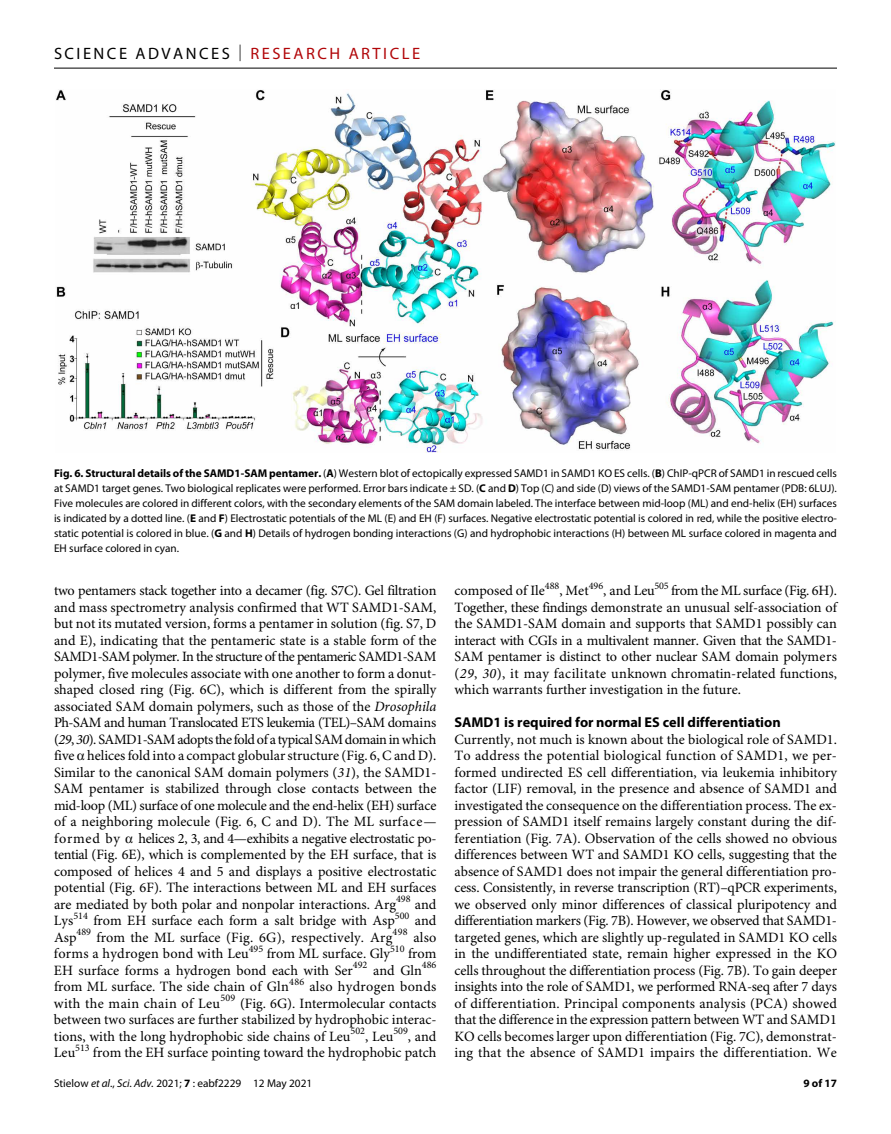
<style>
.page{position:relative;width:891px;height:1134px;background:#fff}
.page>*{position:absolute;margin:0;border:0;box-sizing:border-box;transform-origin:0 0}
.t1{font:16.5px "Myriad Pro";letter-spacing:.15em;color:#000}
.t2{font:14.25px/16.5px "Minion Pro";color:#000;text-align:justify}
.t3{font:700 14.25px "Myriad Pro";color:#000}
.t4{font:11.25px/15px "Myriad Pro";color:#000;text-align:justify}
.t5{font:700 11.25px "Myriad Pro";color:#000}
.s1{font-weight:300}
.s2{color:#b10508}
.s3{font-weight:700}
.s4{font-style:italic}
</style>
<div class="page">
<hr style="left:54px;top:68px;width:783px;height:1px;background:#000">
<img style="left:55px;top:90px;width:781px;height:362px">
<p class="t1" style="left:54px;top:40px;width:368px">SCIENCE ADVANCES <span class="s1">|</span> <span class="s2">RESEARCH ARTICLE</span></p>
<p class="t4" style="left:54px;top:466px;width:785px"><span class="s3">Fig. 6. Structural details of the SAMD1-SAM pentamer.</span> (<span class="s3">A</span>) Western blot of ectopically expressed SAMD1 in SAMD1 KO ES cells. (<span class="s3">B</span>) ChIP-qPCR of SAMD1 in rescued cells at SAMD1 target genes. Two biological replicates were performed. Error bars indicate ± SD. (<span class="s3">C</span> and <span class="s3">D</span>) Top (C) and side (D) views of the SAMD1-SAM pentamer (PDB: 6LUJ).<br>Five molecules are colored in different colors, with the secondary elements of the SAM domain labeled. The interface between mid-loop (ML) and end-helix (EH) surfaces is indicated by a dotted line. (<span class="s3">E</span> and <span class="s3">F</span>) Electrostatic potentials of the ML (E) and EH (F) surfaces. Negative electrostatic potential is colored in red, while the positive electro&shy;static potential is colored in blue. (<span class="s3">G</span> and <span class="s3">H</span>) Details of hydrogen bonding interactions (G) and hydrophobic interactions (H) between ML surface colored in magenta and EH surface colored in cyan.</p>
<p class="t2" style="left:54px;top:584px;width:384px">two pentamers stack together into a decamer (fig. S7C). Gel filtration and mass spectrometry analysis confirmed that WT SAMD1-SAM, but not its mutated version, forms a pentamer in solution (fig. S7, D and E), indicating that the pentameric state is a stable form of the SAMD1-SAM polymer. In the structure of the pentameric SAMD1-SAM polymer, five molecules associate with one another to form a donut&shy;shaped closed ring (Fig. 6C), which is different from the spirally associated SAM domain polymers, such as those of the <span class="s4">Drosophila </span>Ph-SAM and human Translocated ETS leukemia (TEL)–SAM domains (<span class="s4">29</span>, <span class="s4">30</span>). SAMD1-SAM adopts the fold of a typical SAM domain in which five helices fold into a compact globular structure (Fig. 6, C and D).<br>Similar to the canonical SAM domain polymers (<span class="s4">31</span>), the SAMD1- SAM pentamer is stabilized through close contacts between the mid-loop (ML) surface of one molecule and the end-helix (EH) surface of a neighboring molecule (Fig. 6, C and D). The ML surface— formed by</p>
<p class="t2" style="left:54px;top:831px;width:384px;text-indent:85px">helices 2, 3, and 4—exhibits a negative electrostatic po&shy;tential (Fig. 6E), which is complemented by the EH surface, that is composed of helices 4 and 5 and displays a positive electrostatic potential (Fig. 6F). The interactions between ML and EH surfaces are mediated by both polar and nonpolar interactions. Arg<sup>498</sup> and Lys<sup>514</sup> from EH surface each form a salt bridge with Asp<sup>500</sup> and Asp<sup>489</sup> from the ML surface (Fig. 6G), respectively. Arg<sup>498</sup> also forms a hydrogen bond with Leu<sup>495</sup> from ML surface. Gly<sup>510</sup> from EH surface forms a hydrogen bond each with Ser<sup>492</sup> and Gln<sup>486 </sup>from ML surface. The side chain of Gln<sup>486</sup> also hydrogen bonds with the main chain of Leu<sup>509</sup> (Fig. 6G). Intermolecular contacts between two surfaces are further stabilized by hydrophobic interac&shy;tions, with the long hydrophobic side chains of Leu<sup>502</sup>, Leu<sup>509</sup>, and Leu<sup>513</sup> from the EH surface pointing toward the hydrophobic patch</p>
<p class="t4" style="left:54px;top:1076px;width:260px">Stielow <span class="s4">et al</span>., <span class="s4">Sci. Adv.</span> 2021; <span class="s3">7</span> : eabf2229 12 May 2021</p>
<p class="t2" style="left:455px;top:584px;width:384px">composed of Ile<sup>488</sup>, Met<sup>496</sup>, and Leu<sup>505</sup> from the ML surface (Fig. 6H).<br>Together, these findings demonstrate an unusual self-association of the SAMD1-SAM domain and supports that SAMD1 possibly can interact with CGIs in a multivalent manner. Given that the SAMD1- SAM pentamer is distinct to other nuclear SAM domain polymers (<span class="s4">29</span>, <span class="s4">30</span>), it may facilitate unknown chromatin-related functions, which warrants further investigation in the future.</p>
<p class="t3" style="left:455px;top:711px;width:328px">SAMD1 is required for normal ES cell differentiation</p>
<p class="t2" style="left:455px;top:732px;width:384px">Currently, not much is known about the biological role of SAMD1.<br>To address the potential biological function of SAMD1, we per&shy;formed undirected ES cell differentiation, via leukemia inhibitory factor (LIF) removal, in the presence and absence of SAMD1 and investigated the consequence on the differentiation process. The ex&shy;pression of SAMD1 itself remains largely constant during the dif&shy;ferentiation (Fig. 7A). Observation of the cells showed no obvious differences between WT and SAMD1 KO cells, suggesting that the absence of SAMD1 does not impair the general differentiation pro&shy;cess. Consistently, in reverse transcription (RT)–qPCR experiments, we observed only minor differences of classical pluripotency and differentiation markers (Fig. 7B). However, we observed that SAMD1- targeted genes, which are slightly up-regulated in SAMD1 KO cells in the undifferentiated state, remain higher expressed in the KO cells throughout the differentiation process (Fig. 7B). To gain deeper insights into the role of SAMD1, we performed RNA-seq after 7 days of differentiation. Principal components analysis (PCA) showed that the difference in the expression pattern between WT and SAMD1<br>KO cells becomes larger upon differentiation (Fig. 7C), demonstrat&shy;ing that the absence of SAMD1 impairs the differentiation. We</p>
<p class="t5" style="left:803px;top:1074px;width:35px">9 of 17</p>
</div>
